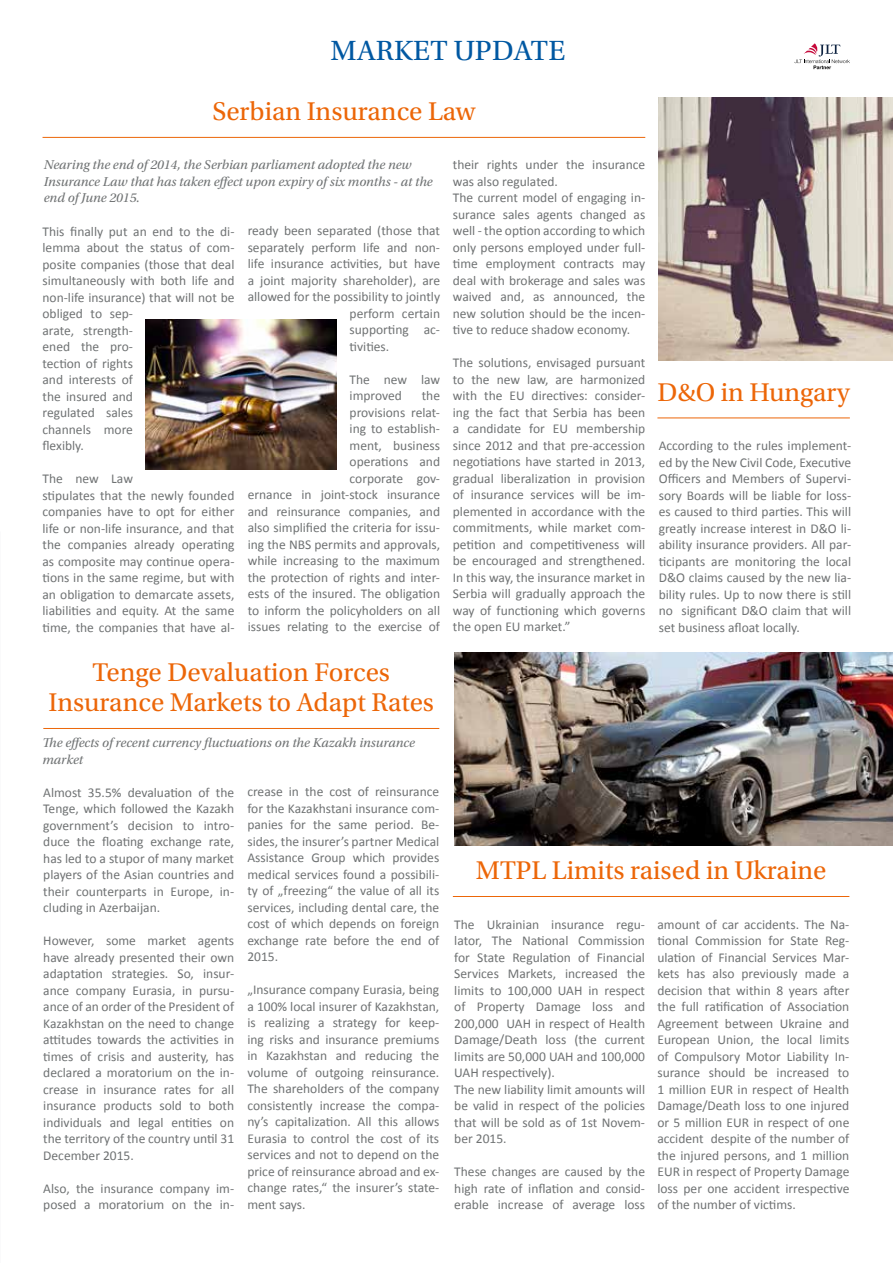
<style>
.page{position:relative;width:893px;height:1263px;background:#fff}
.page>*{position:absolute;margin:0;border:0;box-sizing:border-box;transform-origin:0 0}
.t1{font:29.25px "Utopia Std";letter-spacing:.01em;color:#0058a2}
.t2{font:27px/30px "Utopia Std";color:#ec6608;text-align:center}
.t3{font:13.5px/16.5px "Calibri";color:#6f7273;text-align:justify}
.t4{font:italic 13.5px/16.2px "Utopia Std";color:#6f7273}
</style>
<div class="page">
<hr style="left:453px;top:896px;width:396px;height:1px;background:#ec6608">
<hr style="left:43px;top:728px;width:396px;height:1px;background:#ec6608">
<img style="left:659px;top:97px;width:234px;height:264px">
<hr style="left:657px;top:418px;width:193px;height:1px;background:#ec6608">
<hr style="left:43px;top:137px;width:602px;height:1px;background:#ec6608">
<img style="left:146px;top:319px;width:191px;height:150px">
<img style="left:454px;top:652px;width:439px;height:194px">
<svg style="left:795px;top:43px;width:55px;height:26px"></svg>
<h1 class="t1" style="left:331px;top:35px;width:236px">MARKET UPDATE</h1>
<h2 class="t2" style="left:212px;top:97px;width:265px">Serbian Insurance Law</h2>
<p class="t4" style="left:44px;top:157px;width:390px">Nearing the end of 2014, the Serbian parliament adopted the new<br>Insurance Law that has taken effect upon expiry of six months - at the end of June 2015.</p>
<p class="t3" style="left:43px;top:222px;width:193px;text-align:left">This finally put an end to the di&shy;lemma about the status of com&shy;posite companies (those that deal simultaneously with both life and non-life insurance) that will not be obliged to sep-<br>arate, strength-<br>ened the pro-<br>tection of rights<br>and interests of<br>the insured and<br>regulated sales<br>channels more<br>flexibly.</p>
<p class="t3" style="left:43px;top:470px;width:193px;text-align:left">The new Law<br>stipulates that the newly founded companies have to opt for either life or non-life insurance, and that the companies already operating as composite may continue opera&shy;tions in the same regime, but with an obligation to demarcate assets, liabilities and equity. At the same time, the companies that have al-</p>
<p class="t3" style="left:248px;top:222px;width:194px">ready been separated (those that</p>
<p class="t3" style="left:248px;top:239px;width:194px">separately perform life and non-</p>
<p class="t3" style="left:248px;top:255px;width:194px">life insurance activities, but have</p>
<p class="t3" style="left:248px;top:272px;width:194px">a joint majority shareholder), are</p>
<p class="t3" style="left:248px;top:288px;width:194px">allowed for the possibility to jointly</p>
<p class="t3" style="left:350px;top:305px;width:92px">perform certain</p>
<p class="t3" style="left:350px;top:321px;width:92px">supporting ac-</p>
<p class="t3" style="left:350px;top:338px;width:41px">tivities.</p>
<p class="t3" style="left:350px;top:371px;width:92px">The new law improved</p>
<p class="t3" style="left:248px;top:387px;width:194px;text-align:right">the<br>provisions relat-<br>ing to establish-<br>ment, business<br>operations and<br>corporate gov-<br>ernance in joint-stock insurance and reinsurance companies, and also simplified the criteria for issu&shy;ing the NBS permits and approvals, while increasing to the maximum the protection of rights and inter&shy;ests of the insured. The obligation to inform the policyholders on all issues relating to the exercise of</p>
<h2 class="t2" style="left:49px;top:658px;width:387px">Tenge Devaluation Forces<br>Insurance Markets to Adapt Rates</h2>
<p class="t4" style="left:43px;top:735px;width:374px">The effects of recent currency fluctuations on the Kazakh insurance market</p>
<p class="t3" style="left:453px;top:156px;width:194px;text-align:left">their rights under the insurance was also regulated.<br>The current model of engaging in&shy;surance sales agents changed as well - the option according to which only persons employed under full&shy;time employment contracts may deal with brokerage and sales was waived and, as announced, the new solution should be the incen&shy;tive to reduce shadow economy.</p>
<p class="t3" style="left:453px;top:354px;width:194px">The solutions, envisaged pursuant to the new law, are harmonized with the EU directives: consider&shy;ing the fact that Serbia has been a candidate for EU membership since 2012 and that pre-accession negotiations have started in 2013, gradual liberalization in provision of insurance services will be im&shy;plemented in accordance with the commitments, while market com&shy;petition and competitiveness will be encouraged and strengthened.<br>In this way, the insurance market in Serbia will gradually approach the way of functioning which governs the open EU market.”</p>
<h2 class="t2" style="left:657px;top:377px;width:194px">D&amp;O in Hungary</h2>
<p class="t3" style="left:659px;top:437px;width:194px">According to the rules implement&shy;ed by the New Civil Code, Executive Officers and Members of Supervi&shy;sory Boards will be liable for loss&shy;es caused to third parties. This will greatly increase interest in D&amp;O li&shy;ability insurance providers. All par&shy;ticipants are monitoring the local D&amp;O claims caused by the new lia&shy;bility rules. Up to now there is still no significant D&amp;O claim that will set business afloat locally.</p>
<p class="t3" style="left:43px;top:783px;width:192px">Almost 35.5% devaluation of the Tenge, which followed the Kazakh government’s decision to intro&shy;duce the floating exchange rate, has led to a stupor of many market players of the Asian countries and their counterparts in Europe, in&shy;cluding in Azerbaijan.</p>
<p class="t3" style="left:43px;top:932px;width:192px">However, some market agents have already presented their own adaptation strategies. So, insur&shy;ance company Eurasia, in pursu&shy;ance of an order of the President of Kazakhstan on the need to change attitudes towards the activities in times of crisis and austerity, has declared a moratorium on the in&shy;crease in insurance rates for all insurance products sold to both individuals and legal entities on the territory of the country until 31<br>December 2015.</p>
<p class="t3" style="left:43px;top:1179px;width:192px">Also, the insurance company im&shy;posed a moratorium on the in-</p>
<p class="t3" style="left:247px;top:783px;width:193px">crease in the cost of reinsurance for the Kazakhstani insurance com&shy;panies for the same period. Be&shy;sides, the insurer’s partner Medical Assistance Group which provides medical services found a possibili&shy;ty of „freezing“ the value of all its services, including dental care, the cost of which depends on foreign exchange rate before the end of 2015.</p>
<p class="t3" style="left:247px;top:981px;width:193px">„Insurance company Eurasia, being a 100% local insurer of Kazakhstan, is realizing a strategy for keep&shy;ing risks and insurance premiums in Kazakhstan and reducing the volume of outgoing reinsurance.<br>The shareholders of the company consistently increase the compa&shy;ny’s capitalization. All this allows Eurasia to control the cost of its services and not to depend on the price of reinsurance abroad and ex&shy;change rates,“ the insurer’s state&shy;ment says.</p>
<h2 class="t2" style="left:476px;top:856px;width:352px">MTPL Limits raised in Ukraine</h2>
<p class="t3" style="left:454px;top:915px;width:192px;text-align:left">The Ukrainian insurance regu&shy;lator, The National Commission for State Regulation of Financial<br>Services Markets, increased the limits to 100,000 UAH in respect of Property Damage loss and<br>200,000 UAH in respect of Health<br>Damage/Death loss (the current limits are 50,000 UAH and 100,000<br>UAH respectively).<br>The new liability limit amounts will be valid in respect of the policies that will be sold as of 1st Novem&shy;ber 2015.</p>
<p class="t3" style="left:454px;top:1163px;width:192px">These changes are caused by the high rate of inflation and consid&shy;erable increase of average loss</p>
<p class="t3" style="left:657px;top:915px;width:193px">amount of car accidents. The Na&shy;tional Commission for State Reg&shy;ulation of Financial Services Mar&shy;kets has also previously made a decision that within 8 years after the full ratification of Association Agreement between Ukraine and European Union, the local limits of Compulsory Motor Liability In&shy;surance should be increased to 1 million EUR in respect of Health Damage/Death loss to one injured or 5 million EUR in respect of one accident despite of the number of the injured persons, and 1 million EUR in respect of Property Damage loss per one accident irrespective of the number of victims.</p>
</div>
